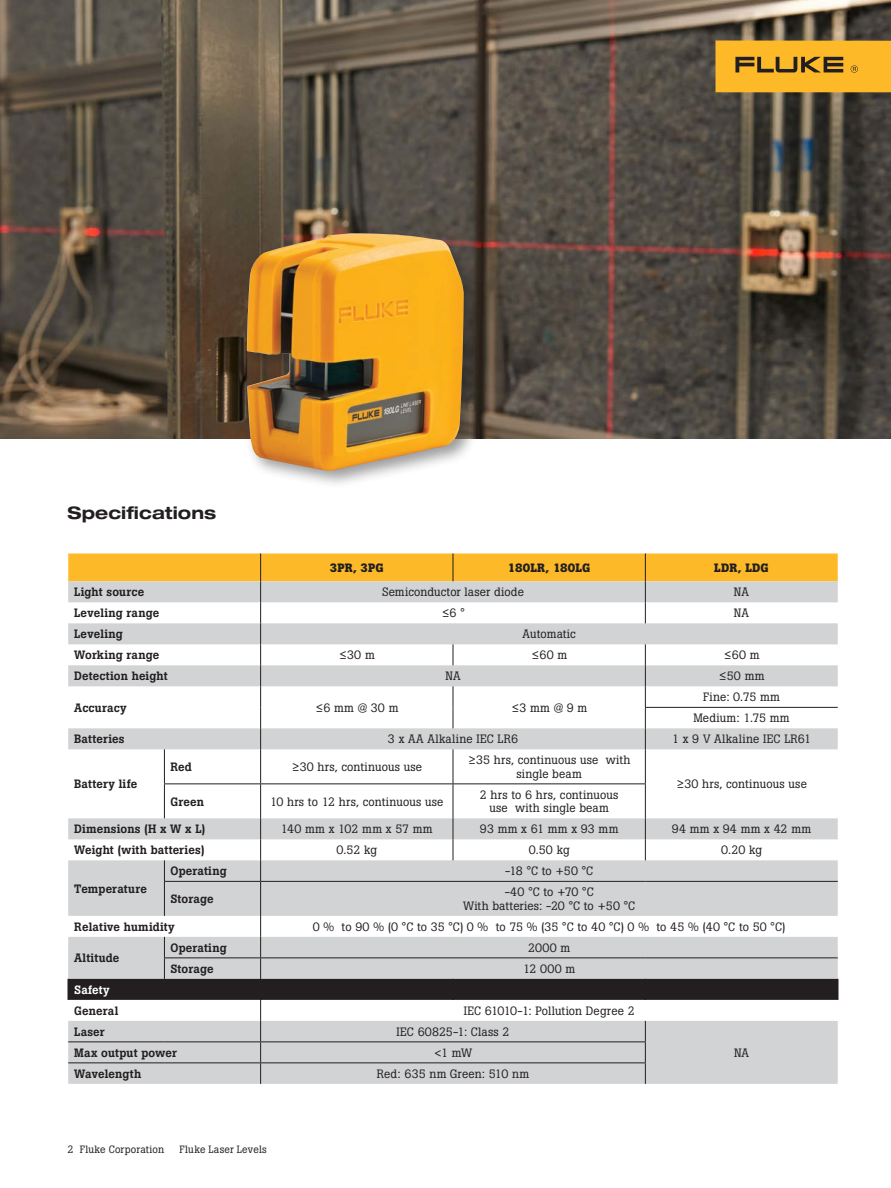
<style>
.page{position:relative;width:891px;height:1188px;background:#fff}
.page>*{position:absolute;margin:0;border:0;box-sizing:border-box;transform-origin:0 0}
.t1{font:700 expanded 17.25px "Helvetica Neue LT Std";letter-spacing:.005em;color:#231f20}
.t2{font:12px/13.5px "Boton Pro";letter-spacing:.01em;color:#231f20;text-align:center}
.t3{font:500 12px "Boton Pro";letter-spacing:.01em;color:#231f20}
.t4{font:12px "Boton Pro";letter-spacing:.03em;color:#231f20}
.t5{font:700 12px "Boton Pro";letter-spacing:.01em;color:#231f20}
.t6{font:500 12px "Boton Pro";letter-spacing:.015em;color:#fff}
.t7{font:10.5px "Boton Pro";letter-spacing:.02em;color:#231f20}
</style>
<div class="page">
<img style="left:0;top:0;width:891px;height:438px">
<div style="left:716px;top:40px;width:175px;height:52px;background:#fdb928"></div>
<svg style="left:735px;top:57px;width:108px;height:15px"></svg>
<svg style="left:851px;top:65px;width:7px;height:8px"></svg>
<div style="left:242px;top:228px;width:241px;height:262px;background:#231f20;opacity:.45"></div>
<img style="left:247px;top:233px;width:217px;height:238px">
<svg style="left:68px;top:749px;width:770px;height:167px"></svg>
<svg style="left:68px;top:553px;width:770px;height:196px"></svg>
<hr style="left:164px;top:749px;width:1px;height:34px;background:#231f20">
<hr style="left:260px;top:749px;width:1px;height:34px;background:#231f20">
<hr style="left:453px;top:749px;width:1px;height:34px;background:#231f20">
<hr style="left:645px;top:749px;width:1px;height:34px;background:#231f20">
<hr style="left:164px;top:784px;width:1px;height:34px;background:#231f20">
<hr style="left:260px;top:784px;width:1px;height:34px;background:#231f20">
<hr style="left:453px;top:784px;width:1px;height:34px;background:#231f20">
<hr style="left:645px;top:784px;width:1px;height:34px;background:#231f20">
<svg style="left:453px;top:818px;width:1px;height:42px"></svg>
<svg style="left:645px;top:818px;width:1px;height:42px"></svg>
<svg style="left:164px;top:860px;width:1px;height:21px"></svg>
<svg style="left:260px;top:818px;width:1px;height:63px"></svg>
<hr style="left:164px;top:882px;width:1px;height:34px;background:#231f20">
<hr style="left:260px;top:882px;width:1px;height:34px;background:#231f20">
<svg style="left:68px;top:916px;width:770px;height:168px"></svg>
<hr style="left:164px;top:957px;width:97px;height:1px;background:#231f20">
<hr style="left:261px;top:957px;width:192px;height:1px;background:#231f20">
<hr style="left:453px;top:957px;width:192px;height:1px;background:#231f20">
<hr style="left:645px;top:957px;width:193px;height:1px;background:#231f20">
<hr style="left:164px;top:881px;width:97px;height:1px;background:#231f20">
<hr style="left:261px;top:881px;width:192px;height:1px;background:#231f20">
<hr style="left:453px;top:881px;width:192px;height:1px;background:#231f20">
<hr style="left:645px;top:881px;width:193px;height:1px;background:#231f20">
<hr style="left:164px;top:783px;width:97px;height:1px;background:#231f20">
<hr style="left:261px;top:783px;width:192px;height:1px;background:#231f20">
<hr style="left:453px;top:783px;width:193px;height:1px;background:#231f20">
<hr style="left:645px;top:707px;width:193px;height:1px;background:#231f20">
<h1 class="t1" style="left:68px;top:502px;width:150px">Specifications</h1>
<p class="t5" style="left:330px;top:560px;width:56px">3PR, 3PG</p>
<p class="t5" style="left:508px;top:560px;width:84px">180LR, 180LG</p>
<p class="t5" style="left:714px;top:560px;width:56px">LDR, LDG</p>
<p class="t3" style="left:74px;top:584px;width:72px">Light source</p>
<p class="t2" style="left:382px;top:585px;width:143px">Semiconductor laser diode</p>
<p class="t2" style="left:734px;top:585px;width:17px">NA</p>
<p class="t3" style="left:74px;top:605px;width:87px">Leveling range</p>
<p class="t2" style="left:441px;top:606px;width:25px">≤6 °</p>
<p class="t2" style="left:734px;top:606px;width:17px">NA</p>
<p class="t3" style="left:74px;top:626px;width:50px">Leveling</p>
<p class="t2" style="left:523px;top:627px;width:55px">Automatic</p>
<p class="t3" style="left:74px;top:647px;width:87px">Working range</p>
<p class="t2" style="left:339px;top:648px;width:37px">≤30 m</p>
<p class="t2" style="left:531px;top:648px;width:37px">≤60 m</p>
<p class="t2" style="left:724px;top:648px;width:37px">≤60 m</p>
<p class="t3" style="left:74px;top:668px;width:95px">Detection height</p>
<p class="t2" style="left:445px;top:669px;width:17px">NA</p>
<p class="t2" style="left:719px;top:669px;width:47px">≤50 mm</p>
<p class="t3" style="left:74px;top:700px;width:54px">Accuracy</p>
<p class="t2" style="left:315px;top:701px;width:85px">≤6 mm @ 30 m</p>
<p class="t2" style="left:511px;top:701px;width:78px">≤3 mm @ 9 m</p>
<p class="t2" style="left:693px;top:687px;width:98px;line-height:21px">Fine: 0.75 mm<br>Medium: 1.75 mm</p>
<p class="t3" style="left:74px;top:731px;width:52px">Batteries</p>
<p class="t4" style="left:388px;top:731px;width:132px">3 x AA Alkaline IEC LR6</p>
<p class="t4" style="left:672px;top:731px;width:140px">1 x 9 V Alkaline IEC LR61</p>
<p class="t3" style="left:74px;top:776px;width:65px">Battery life</p>
<p class="t3" style="left:170px;top:759px;width:23px">Red</p>
<p class="t2" style="left:291px;top:760px;width:132px">≥30 hrs, continuous use</p>
<p class="t2" style="left:468px;top:753px;width:164px">≥35 hrs, continuous use with single beam</p>
<p class="t2" style="left:676px;top:777px;width:132px">≥30 hrs, continuous use</p>
<p class="t3" style="left:170px;top:794px;width:35px">Green</p>
<p class="t2" style="left:270px;top:795px;width:175px">10 hrs to 12 hrs, continuous use</p>
<p class="t2" style="left:480px;top:788px;width:140px">2 hrs to 6 hrs, continuous use with single beam</p>
<p class="t3" style="left:74px;top:821px;width:133px">Dimensions (H x W x L)</p>
<p class="t2" style="left:281px;top:822px;width:153px">140 mm x 102 mm x 57 mm</p>
<p class="t2" style="left:480px;top:822px;width:140px">93 mm x 61 mm x 93 mm</p>
<p class="t2" style="left:672px;top:822px;width:141px">94 mm x 94 mm x 42 mm</p>
<p class="t3" style="left:74px;top:842px;width:132px">Weight (with batteries)</p>
<p class="t2" style="left:337px;top:843px;width:42px">0.52 kg</p>
<p class="t2" style="left:529px;top:843px;width:42px">0.50 kg</p>
<p class="t2" style="left:721px;top:843px;width:42px">0.20 kg</p>
<p class="t3" style="left:74px;top:881px;width:74px">Temperature</p>
<p class="t3" style="left:170px;top:863px;width:58px">Operating</p>
<p class="t2" style="left:505px;top:864px;width:89px">-18 °C to +50 °C</p>
<p class="t3" style="left:170px;top:891px;width:45px">Storage</p>
<p class="t2" style="left:463px;top:885px;width:174px">-40 °C to +70 °C<br>With batteries: -20 °C to +50 °C</p>
<p class="t3" style="left:74px;top:919px;width:102px">Relative humidity</p>
<p class="t2" style="left:313px;top:920px;width:474px">0 % to 90 % (0 °C to 35 °C) 0 % to 75 % (35 °C to 40 °C) 0 % to 45 % (40 °C to 50 °C)</p>
<p class="t3" style="left:74px;top:950px;width:47px">Altitude</p>
<p class="t3" style="left:170px;top:940px;width:58px">Operating</p>
<p class="t2" style="left:528px;top:941px;width:44px">2000 m</p>
<p class="t3" style="left:170px;top:961px;width:45px">Storage</p>
<p class="t2" style="left:523px;top:962px;width:54px">12 000 m</p>
<p class="t6" style="left:74px;top:982px;width:37px">Safety</p>
<p class="t3" style="left:74px;top:1003px;width:46px">General</p>
<p class="t2" style="left:464px;top:1004px;width:173px">IEC 61010-1: Pollution Degree 2</p>
<p class="t3" style="left:74px;top:1024px;width:32px">Laser</p>
<p class="t2" style="left:396px;top:1025px;width:115px">IEC 60825-1: Class 2</p>
<p class="t3" style="left:74px;top:1045px;width:104px">Max output power</p>
<p class="t2" style="left:434px;top:1046px;width:40px">&lt;1 mW</p>
<p class="t2" style="left:734px;top:1046px;width:17px">NA</p>
<p class="t3" style="left:74px;top:1066px;width:69px">Wavelength</p>
<p class="t2" style="left:377px;top:1067px;width:154px">Red: 635 nm Green: 510 nm</p>
<p class="t7" style="left:68px;top:1142px;width:98px">2 Fluke Corporation</p>
<p class="t7" style="left:180px;top:1142px;width:89px">Fluke Laser Levels</p>
</div>
